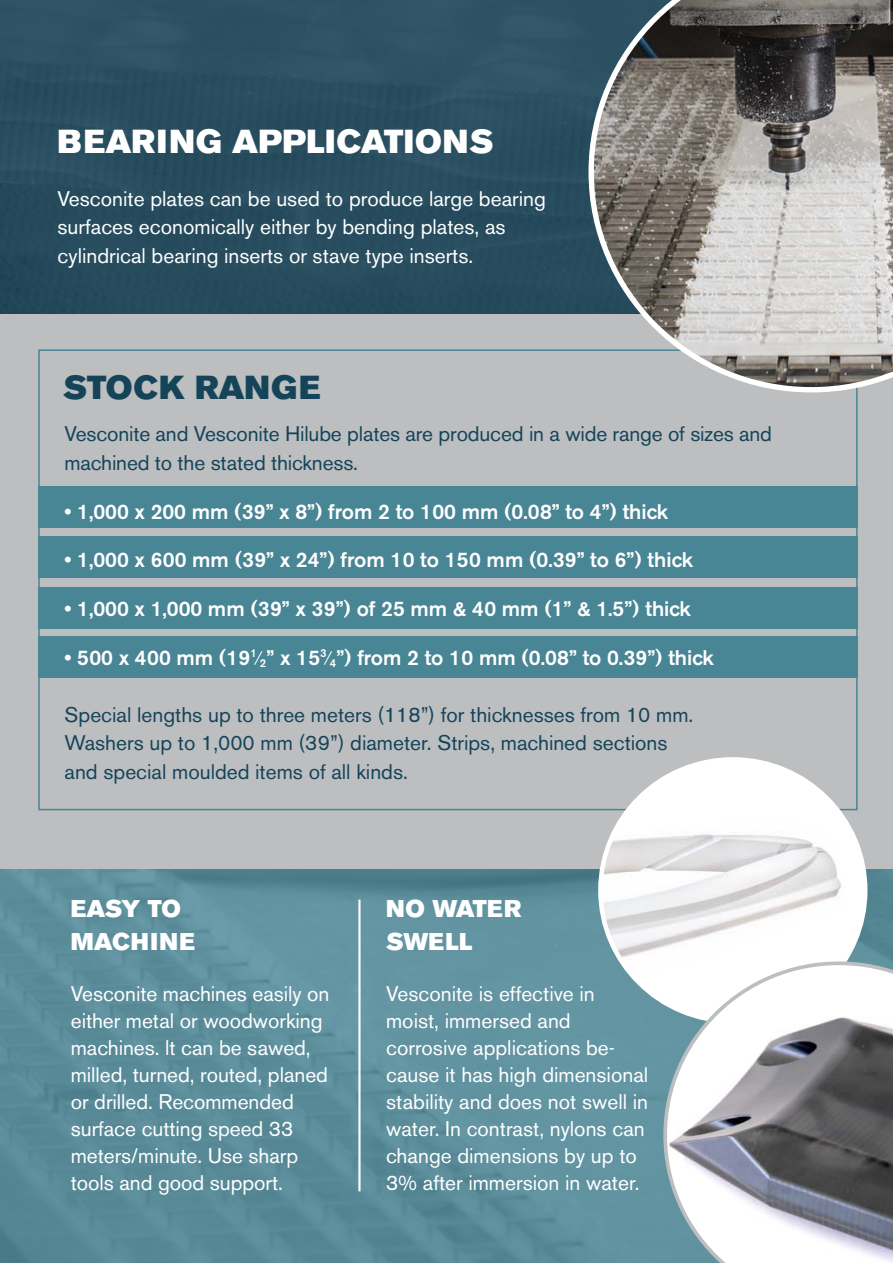
<style>
.page{position:relative;width:893px;height:1263px;background:#5e909d}
.page>*{position:absolute;margin:0;border:0;box-sizing:border-box;transform-origin:0 0}
.t1{font:33px "Akzidenz Grotesk BE Super";letter-spacing:.03em;color:#fff}
.t2{font:33px "Akzidenz Grotesk BE Super";letter-spacing:.03em;color:#154459}
.t3{font:24px/33px "Akzidenz Grotesk BE Super";letter-spacing:.03em;color:#fff}
.t4{font:21px/27px "Akzidenz Grotesk BE";color:#fff}
.t5{font:21px/28.5px "Akzidenz Grotesk BE";color:#154459}
.t6{font:500 21px "Akzidenz Grotesk BE";color:#fff}
.s1{font-size:19.5px}
</style>
<div class="page">
<div style="left:0;top:294px;width:893px;height:574px;background:#bcbec0"></div>
<hr style="left:358px;top:900px;width:3px;height:291px;background:#fff">
<div style="left:38px;top:487px;width:820px;height:41px;background:#488595"></div>
<div style="left:38px;top:536px;width:820px;height:41px;background:#488595"></div>
<div style="left:38px;top:587px;width:820px;height:41px;background:#488595"></div>
<div style="left:38px;top:637px;width:820px;height:41px;background:#488595"></div>
<div style="left:1px;top:0;width:892px;height:313px;background:#284e5f"></div>
<svg style="left:588px;top:0;width:305px;height:392px;background:#949491"></svg>
<img style="left:600px;top:761px;width:261px;height:221px">
<svg style="left:663px;top:961px;width:230px;height:302px;background:#acafb4"></svg>
<h1 class="t1" style="left:58px;top:122px;width:48px">BEARI</h1>
<h1 class="t1" style="left:169px;top:122px;width:85px">NG APPLI</h1>
<h1 class="t1" style="left:336px;top:122px;width:157px">CATIONS</h1>
<p class="t4" style="left:58px;top:184px;width:490px;line-height:28.5px">Vesconite plates can be used to produce large bearing surfaces economically either by bending plates, as cylindrical bearing inserts or stave type inserts.</p>
<h1 class="t2" style="left:63px;top:368px;width:257px">STOCK RANGE</h1>
<p class="t5" style="left:65px;top:420px;width:709px">Vesconite and Vesconite Hilube plates are produced in a wide range of sizes and machined to the stated thickness.</p>
<p class="t6" style="left:65px;top:498px;width:605px">• 1,000 x 200 mm (39” x 8”) from 2 to 100 mm (0.08” to 4”) thick</p>
<p class="t6" style="left:65px;top:547px;width:630px">• 1,000 x 600 mm (39” x 24”) from 10 to 150 mm (0.39” to 6”) thick</p>
<p class="t6" style="left:65px;top:596px;width:628px">• 1,000 x 1,000 mm (39” x 39”) of 25 mm &amp; 40 mm (1” &amp; 1.5”) thick</p>
<p class="t6" style="left:65px;top:645px;width:651px">• 500 x 400 mm (19<sup>1</sup><span class="s1">⁄</span><sub>2</sub>” x 15<sup>3</sup><span class="s1">⁄</span><sub>4</sub>”) from 2 to 10 mm (0.08” to 0.39”) thick</p>
<p class="t5" style="left:65px;top:700px;width:630px">Special lengths up to three meters (118”) for thicknesses from 10 mm.<br>Washers up to 1,000 mm (39”) diameter. Strips, machined sections and special moulded items of all kinds.</p>
<p class="t3" style="left:71px;top:893px;width:124px;text-indent:51px">Y TO<br>MACHINE</p>
<p class="t4" style="left:71px;top:981px;width:260px">Vesconite machines easily on either metal or woodworking machines. lt can be sawed, milled, turned, routed, planed or drilled. Recommended surface cutting speed 33 meters/minute. Use sharp tools and good support.</p>
<p class="t3" style="left:71px;top:893px;width:18px">EAS</p>
<p class="t3" style="left:386px;top:893px;width:66px">NO WATER<br>SWELL</p>
<p class="t4" style="left:386px;top:981px;width:264px">Vesconite is effective in moist, immersed and corrosive applications be&shy;cause it has high dimensional stability and does not swell in water. In contrast, nylons can change dimensions by up to<br>3% after immersion in water.</p>
</div>
